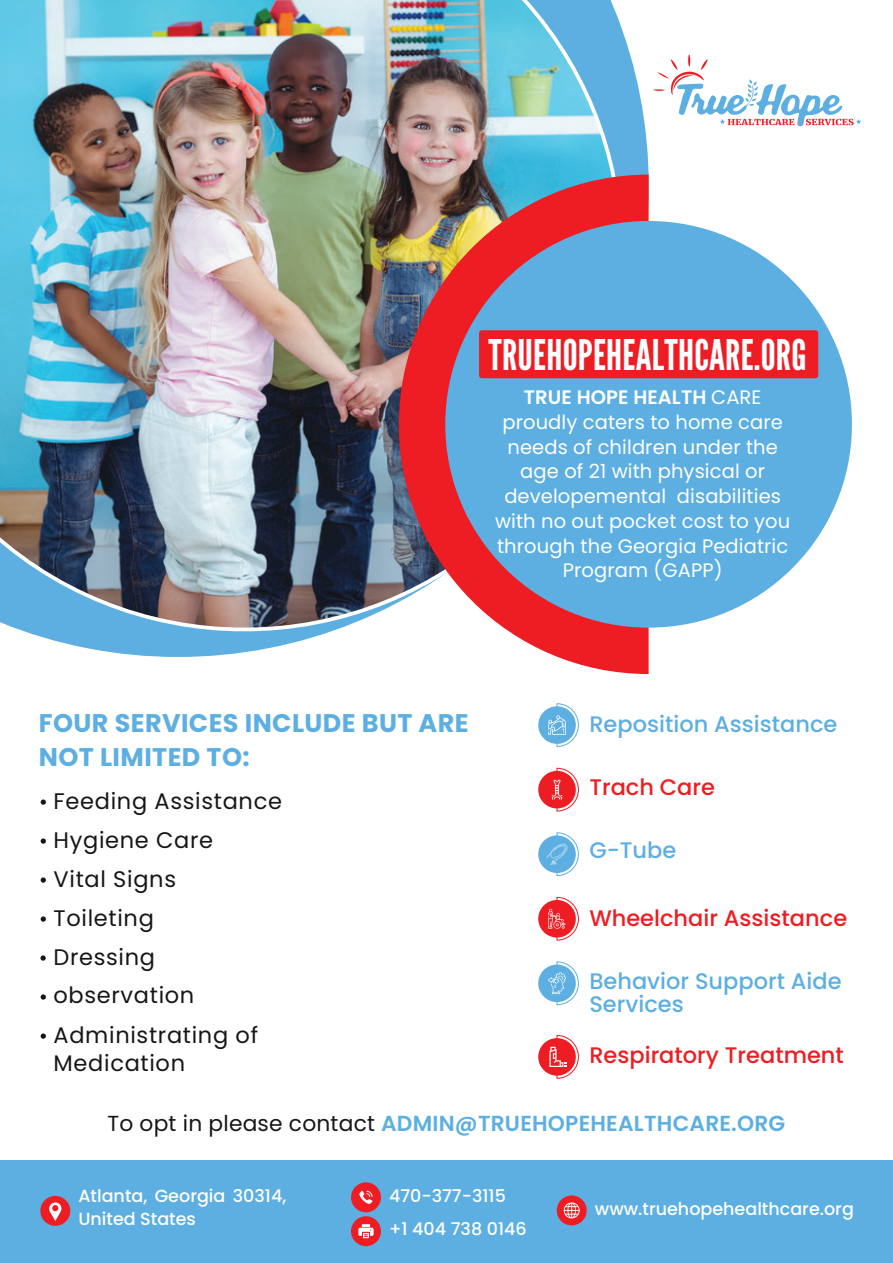
<style>
.page{position:relative;width:893px;height:1263px;background:#fff}
.page>*{position:absolute;margin:0;border:0;box-sizing:border-box;transform-origin:0 0}
.t1{font:42.15px "League Gothic";letter-spacing:.005em;color:#fff}
.t2{font:700 25.5px/34.5px "Poppins";letter-spacing:.015em;color:#5dafe1}
.t3{font:22.5px/38.8px "Poppins";letter-spacing:.03em;color:#161616}
.t4{font:500 22.5px/22.5px "Poppins";color:#5dafe1}
.t5{font:500 22.5px "Poppins";color:#ee1d23}
.t6{font:600 21.75px "Poppins";letter-spacing:.01em;color:#5dafe1}
.t7{font:19.5px/24.8px "Poppins";letter-spacing:.005em;color:#fff;text-align:center}
.t8{font:500 17.55px/23px "Poppins";color:#fff}
.s1{font-weight:600}
.s2{font-weight:400;color:#161616}
</style>
<div class="page">
<div style="left:0;top:1160px;width:893px;height:103px;background:#5dafe1"></div>
<img style="left:0;top:0;width:649px;height:657px">
<img style="left:399px;top:175px;width:250px;height:499px">
<div style="left:445px;top:221px;width:407px;height:407px;background:#5dafe1;border-radius:50%"></div>
<div style="left:40px;top:1196px;width:30px;height:30px;background:#ee1d23;border-radius:50%"></div>
<svg style="left:49px;top:1202px;width:13px;height:19px"></svg>
<div style="left:557px;top:1195px;width:30px;height:30px;background:#ee1d23;border-radius:50%"></div>
<svg style="left:564px;top:1202px;width:16px;height:16px"></svg>
<div style="left:479px;top:330px;width:339px;height:48px;background:#ee1d23;border-radius:3px"></div>
<svg style="left:41px;top:799px;width:5px;height:6px"></svg>
<svg style="left:41px;top:838px;width:5px;height:6px"></svg>
<svg style="left:41px;top:877px;width:5px;height:6px"></svg>
<svg style="left:41px;top:916px;width:5px;height:6px"></svg>
<svg style="left:40px;top:955px;width:6px;height:6px"></svg>
<svg style="left:41px;top:994px;width:5px;height:6px"></svg>
<svg style="left:41px;top:1033px;width:5px;height:6px"></svg>
<div style="left:538px;top:706px;width:38px;height:38px;background:#5dafe1;border-radius:50%"></div>
<svg style="left:548px;top:703px;width:31px;height:44px"></svg>
<div style="left:538px;top:771px;width:38px;height:37px;background:#ee1d23;border-radius:50%"></div>
<svg style="left:552px;top:767px;width:27px;height:45px"></svg>
<div style="left:538px;top:835px;width:38px;height:38px;background:#5dafe1;border-radius:50%"></div>
<svg style="left:547px;top:832px;width:32px;height:44px"></svg>
<div style="left:538px;top:900px;width:38px;height:37px;background:#ee1d23;border-radius:50%"></div>
<svg style="left:548px;top:896px;width:31px;height:45px"></svg>
<div style="left:538px;top:964px;width:38px;height:38px;background:#5dafe1;border-radius:50%"></div>
<div style="left:538px;top:1038px;width:38px;height:38px;background:#ee1d23;border-radius:50%"></div>
<svg style="left:549px;top:1035px;width:30px;height:44px"></svg>
<svg style="left:653px;top:54px;width:208px;height:72px"></svg>
<div style="left:351px;top:1182px;width:30px;height:30px;background:#ee1d23;border-radius:50%"></div>
<svg style="left:359px;top:1191px;width:14px;height:13px"></svg>
<div style="left:351px;top:1216px;width:30px;height:30px;background:#ee1d23;border-radius:50%"></div>
<svg style="left:548px;top:961px;width:31px;height:45px"></svg>
<svg style="left:358px;top:1224px;width:16px;height:14px"></svg>
<h1 class="t1" style="left:488px;top:330px;width:320px">TRUEHOPEHEALTHCARE.ORG</h1>
<p class="t7" style="left:495px;top:385px;width:297px"><span class="s1">TRUE HOPE HEALTH</span> CARE proudly caters to home care needs of children under the age of 21 with physical or developemental disabilities with no out pocket cost to you through the Georgia Pediatric<br>Program (GAPP)</p>
<h2 class="t2" style="left:39px;top:706px;width:431px">FOUR SERVICES INCLUDE BUT ARE<br>NOT LIMITED TO:</h2>
<p class="t3" style="left:53px;top:782px;width:230px">Feeding Assistance<br>Hygiene Care<br>Vital Signs<br>Toileting<br>Dressing observation<br>Administrating of</p>
<p class="t3" style="left:54px;top:1044px;width:133px">Medication</p>
<p class="t4" style="left:589px;top:713px;width:250px">Reposition Assistance</p>
<p class="t5" style="left:589px;top:774px;width:127px">Trach Care</p>
<p class="t4" style="left:589px;top:839px;width:88px">G-Tube</p>
<p class="t5" style="left:589px;top:905px;width:259px">Wheelchair Assistance</p>
<p class="t4" style="left:589px;top:970px;width:254px">Behavior Support Aide<br>Services</p>
<p class="t5" style="left:589px;top:1042px;width:256px">Respiratory Treatment</p>
<p class="t6" style="left:107px;top:1111px;width:679px"><span class="s2">To opt in please contact</span> ADMIN@TRUEHOPEHEALTHCARE.ORG</p>
<p class="t8" style="left:78px;top:1185px;width:209px">Atlanta, Georgia 30314,<br>United States</p>
<p class="t8" style="left:389px;top:1178px;width:139px;line-height:33.9px">470-377-3115 +1 404 738 0146</p>
<p class="t8" style="left:595px;top:1197px;width:260px">www.truehopehealthcare.org</p>
</div>
